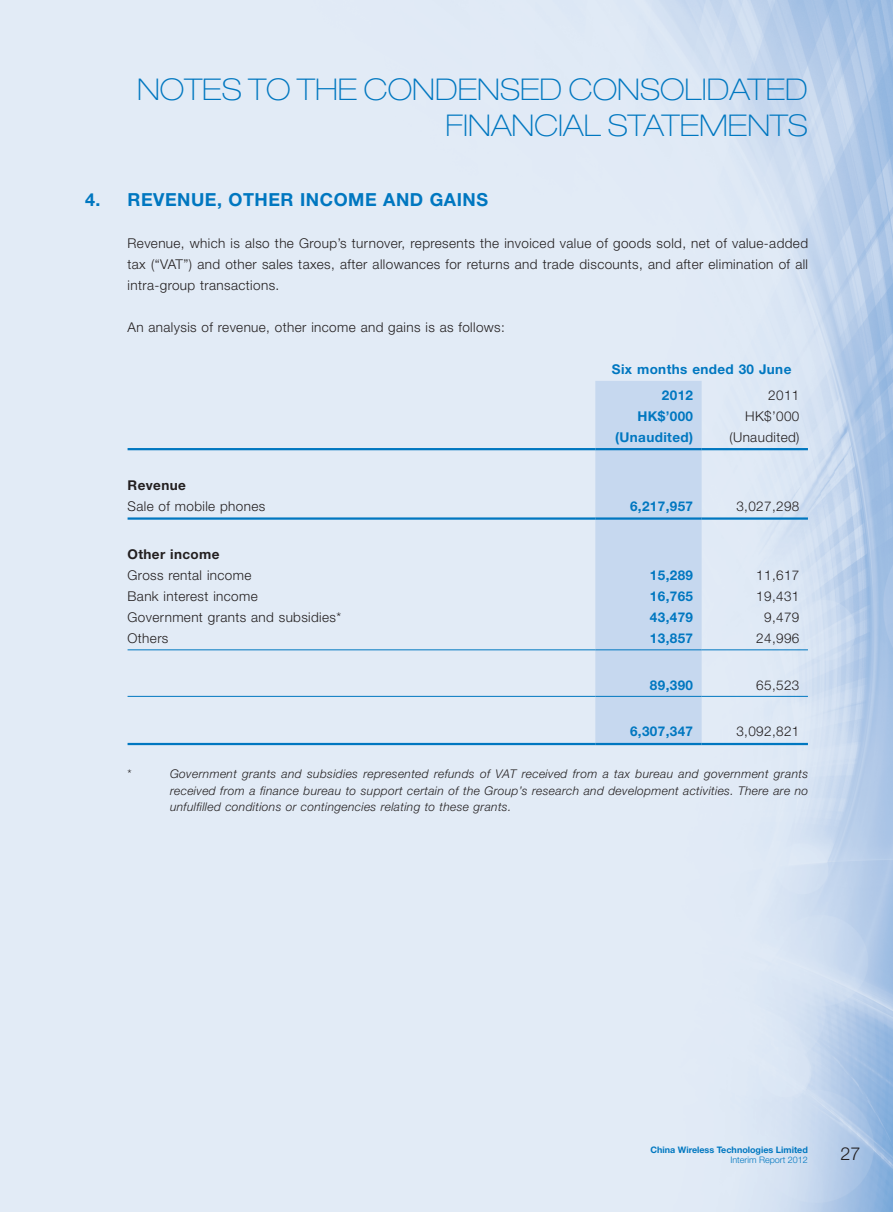
<style>
.page{position:relative;width:893px;height:1212px;background:#fff}
.page>*{position:absolute;margin:0;border:0;box-sizing:border-box;transform-origin:0 0}
.t1{font:100 expanded 30px/36px "Helvetica Neue LT Std";color:#0077c0;text-align:right}
.t2{font:700 18px "Helvetica Neue LT Std";letter-spacing:.03em;color:#0077c0}
.t3{font:300 18px "Helvetica Neue LT Std";color:#231f20}
.t4{font:300 13.5px/21px "Helvetica Neue LT Std";letter-spacing:.03em;color:#231f20;text-align:justify}
.t5{font:700 13.5px/25.2px "Helvetica Neue LT Std";letter-spacing:.03em;color:#0077c0}
.t6{font:700 13.5px "Helvetica Neue LT Std";letter-spacing:.03em;color:#231f20}
.t7{font:italic 300 12px/16.5px "Helvetica Neue LT Std";letter-spacing:.03em;color:#231f20;text-align:justify}
.t8{font:300 12px "Helvetica Neue LT Std";color:#231f20}
.t9{font:700 9px "Helvetica Neue LT Std";color:#0077c0}
.t10{font:300 9px "Helvetica Neue LT Std";color:#0077c0}
</style>
<div class="page">
<div style="left:595px;top:381px;width:107px;height:362px;background:#c6d8ef"></div>
<hr style="left:128px;top:448px;width:467px;height:2px;background:#0077c0">
<hr style="left:595px;top:448px;width:107px;height:2px;background:#0077c0">
<hr style="left:702px;top:448px;width:106px;height:2px;background:#0077c0">
<hr style="left:128px;top:517px;width:467px;height:3px;background:#0077c0">
<hr style="left:595px;top:517px;width:107px;height:3px;background:#0077c0">
<hr style="left:702px;top:517px;width:106px;height:3px;background:#0077c0">
<hr style="left:128px;top:649px;width:467px;height:1px;background:#0077c0">
<hr style="left:595px;top:649px;width:107px;height:1px;background:#0077c0">
<hr style="left:702px;top:649px;width:106px;height:1px;background:#0077c0">
<hr style="left:128px;top:696px;width:467px;height:1px;background:#0077c0">
<hr style="left:595px;top:696px;width:107px;height:1px;background:#0077c0">
<hr style="left:702px;top:696px;width:106px;height:1px;background:#0077c0">
<hr style="left:128px;top:743px;width:467px;height:2px;background:#0077c0">
<hr style="left:595px;top:743px;width:107px;height:2px;background:#0077c0">
<hr style="left:702px;top:743px;width:106px;height:2px;background:#0077c0">
<h1 class="t1" style="left:137px;top:71px;width:672px">NOTES TO THE CONDENSED CONSOLIDATED<br>FINANCIAL STATEMENTS</h1>
<h2 class="t2" style="left:85px;top:189px;width:404px">4. REVENUE, OTHER INCOME AND GAINS</h2>
<p class="t4" style="left:128px;top:233px;width:682px">Revenue, which is also the Group’s turnover, represents the invoiced value of goods sold, net of value-added tax (“VAT”) and other sales taxes, after allowances for returns and trade discounts, and after elimination of all intra-group transactions.</p>
<p class="t4" style="left:128px;top:317px;width:379px">An analysis of revenue, other income and gains is as follows:</p>
<p class="t5" style="left:662px;top:357px;width:131px;text-indent:-50px">Six months ended 30 June<br>2012</p>
<p class="t4" style="left:768px;top:384px;width:33px">2011</p>
<p class="t5" style="left:637px;top:403px;width:57px">HK$’000</p>
<p class="t4" style="left:745px;top:405px;width:56px">HK$’000</p>
<p class="t5" style="left:615px;top:424px;width:80px">(Unaudited)</p>
<p class="t4" style="left:729px;top:426px;width:72px">(Unaudited)</p>
<p class="t6" style="left:128px;top:477px;width:60px">Revenue</p>
<p class="t4" style="left:128px;top:495px;width:139px">Sale of mobile phones</p>
<p class="t5" style="left:630px;top:493px;width:65px">6,217,957</p>
<p class="t4" style="left:736px;top:495px;width:65px">3,027,298</p>
<p class="t6" style="left:128px;top:546px;width:94px">Other income</p>
<p class="t4" style="left:128px;top:565px;width:125px">Gross rental income</p>
<p class="t5" style="left:650px;top:563px;width:45px">15,289</p>
<p class="t4" style="left:756px;top:565px;width:45px">11,617</p>
<p class="t4" style="left:128px;top:586px;width:132px">Bank interest income</p>
<p class="t5" style="left:650px;top:584px;width:45px">16,765</p>
<p class="t4" style="left:756px;top:586px;width:45px">19,431</p>
<p class="t4" style="left:128px;top:607px;width:215px">Government grants and subsidies*</p>
<p class="t5" style="left:650px;top:605px;width:45px">43,479</p>
<p class="t4" style="left:764px;top:607px;width:37px">9,479</p>
<p class="t4" style="left:128px;top:628px;width:42px">Others</p>
<p class="t5" style="left:650px;top:626px;width:45px">13,857</p>
<p class="t4" style="left:756px;top:628px;width:45px">24,996</p>
<p class="t5" style="left:650px;top:672px;width:45px">89,390</p>
<p class="t4" style="left:756px;top:674px;width:45px">65,523</p>
<p class="t5" style="left:630px;top:719px;width:65px">6,307,347</p>
<p class="t4" style="left:736px;top:721px;width:65px">3,092,821</p>
<p class="t8" style="left:128px;top:766px;width:6px">*</p>
<p class="t7" style="left:170px;top:765px;width:640px">Government grants and subsidies represented refunds of VAT received from a tax bureau and government grants received from a finance bureau to support certain of the Group’s research and development activities. There are no unfulfilled conditions or contingencies relating to these grants.</p>
<p class="t9" style="left:650px;top:1144px;width:159px">China Wireless Technologies Limited</p>
<p class="t10" style="left:730px;top:1155px;width:79px">Interim Report 2012</p>
<h2 class="t3" style="left:840px;top:1143px;width:22px">27</h2>
</div>
